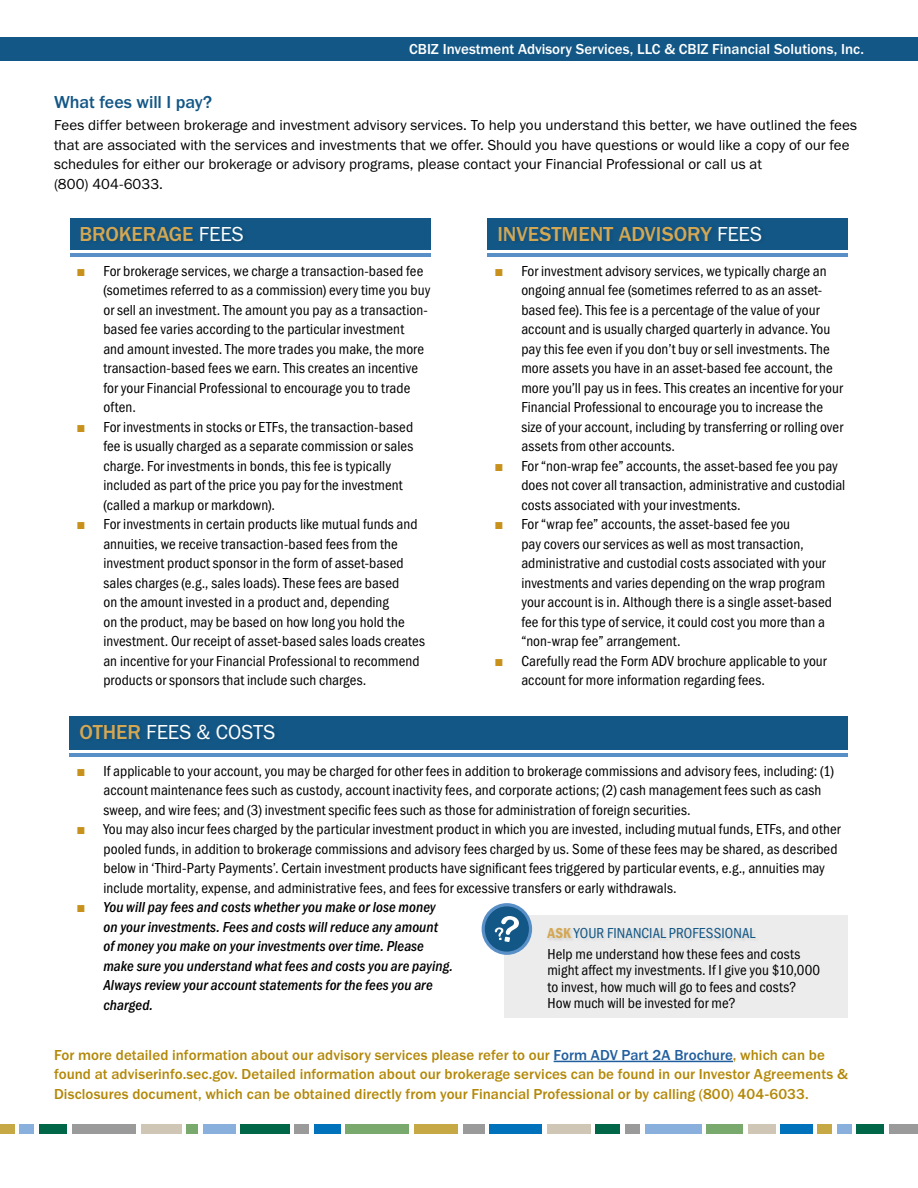
<style>
.page{position:relative;width:918px;height:1188px;background:#fff}
.page>*{position:absolute;margin:0;border:0;box-sizing:border-box;transform-origin:0 0}
.t1{font:500 21px "Franklin Gothic URW";color:#d4a752}
.t2{font:21px "Franklin Gothic URW Boo";letter-spacing:-.005em;color:#fff}
.t3{font:500 18px "Franklin Gothic URW";letter-spacing:-.005em;color:#135786}
.t4{font:15px/19.5px "Franklin Gothic URW Cond";letter-spacing:.005em;color:#000}
.t5{font:15px/19.5px "Franklin Gothic URW Boo";color:#000}
.t6{font:500 15px/19.5px "Franklin Gothic URW";letter-spacing:.005em;color:#b38808}
.t7{font:15px/19.5px "Franklin Gothic URW Con Med Ita";letter-spacing:.005em;color:#000}
.t8{font:15px/16.5px "Franklin Gothic URW Cond";letter-spacing:.005em;color:#000101}
.t9{font:500 15px "Franklin Gothic URW";color:#fff}
.s1{font-family:"Franklin Gothic URW Boo";font-weight:400;color:#fff}
.s2{font-family:"Arial";color:#c7911b}
.s3{font-family:"Franklin Gothic URW";font-weight:500;color:#d4a752}
.s4{color:#215e9e}
.s5{font-family:"Franklin Gothic URW Con Dem";color:#d4a752}
.s6{color:#135786}
</style>
<div class="page">
<div style="left:0;top:37px;width:918px;height:24px;background:#135786"></div>
<div style="left:20px;top:1124px;width:14px;height:10px;background:#89afdd"></div>
<div style="left:0;top:1124px;width:15px;height:10px;background:#c6a845"></div>
<div style="left:39px;top:1124px;width:28px;height:10px;background:#006648"></div>
<div style="left:72px;top:1124px;width:64px;height:10px;background:#9a9a9b"></div>
<div style="left:141px;top:1124px;width:41px;height:10px;background:#cfc6b5"></div>
<div style="left:186px;top:1124px;width:12px;height:10px;background:#79a96d"></div>
<div style="left:203px;top:1124px;width:33px;height:10px;background:#89afdd"></div>
<div style="left:240px;top:1124px;width:50px;height:10px;background:#006648"></div>
<div style="left:596px;top:1124px;width:24px;height:10px;background:#006648"></div>
<div style="left:294px;top:1124px;width:15px;height:10px;background:#9a9a9b"></div>
<div style="left:625px;top:1124px;width:15px;height:10px;background:#9a9a9b"></div>
<div style="left:645px;top:1124px;width:56px;height:10px;background:#89afdd"></div>
<div style="left:463px;top:1124px;width:21px;height:10px;background:#9a9a9b"></div>
<div style="left:345px;top:1124px;width:64px;height:10px;background:#79a96d"></div>
<div style="left:706px;top:1124px;width:37px;height:10px;background:#79a96d"></div>
<div style="left:314px;top:1124px;width:27px;height:10px;background:#0072bc"></div>
<div style="left:489px;top:1124px;width:53px;height:10px;background:#0072bc"></div>
<div style="left:780px;top:1124px;width:32px;height:10px;background:#0072bc"></div>
<div style="left:414px;top:1124px;width:44px;height:10px;background:#c6a845"></div>
<div style="left:547px;top:1124px;width:44px;height:10px;background:#cfc6b5"></div>
<div style="left:748px;top:1124px;width:27px;height:10px;background:#cfc6b5"></div>
<div style="left:837px;top:1124px;width:14px;height:10px;background:#89afdd"></div>
<div style="left:817px;top:1124px;width:15px;height:10px;background:#c6a845"></div>
<div style="left:856px;top:1124px;width:28px;height:10px;background:#006648"></div>
<div style="left:889px;top:1124px;width:29px;height:10px;background:#9a9a9b"></div>
<div style="left:488px;top:218px;width:360px;height:32px;background:#135786"></div>
<div style="left:500px;top:226px;width:265px;height:18px;background:#125380"></div>
<hr style="left:488px;top:254px;width:360px;height:3px;background:#588fc6">
<div style="left:70px;top:218px;width:360px;height:32px;background:#135786"></div>
<div style="left:82px;top:226px;width:165px;height:18px;background:#125380"></div>
<hr style="left:70px;top:254px;width:360px;height:3px;background:#588fc6">
<div style="left:70px;top:716px;width:778px;height:33px;background:#135786"></div>
<div style="left:80px;top:724px;width:200px;height:18px;background:#125481"></div>
<hr style="left:70px;top:753px;width:778px;height:4px;background:#588fc6">
<hr style="left:554px;top:1061px;width:179px;height:1px;background:#215e9e">
<div style="left:504px;top:916px;width:344px;height:102px;background:#e6e6e6"></div>
<svg style="left:484px;top:905px;width:46px;height:48px"></svg>
<div style="left:482px;top:903px;width:50px;height:52px;border:4px solid #588fc6;border-radius:50%"></div>
<div style="left:485px;top:906px;width:44px;height:46px;background:#135786;border-radius:50%"></div>
<svg style="left:495px;top:916px;width:24px;height:26px"></svg>
<p class="t9" style="left:409px;top:40px;width:456px">CBIZ Investment Advisory Services, LLC &amp; CBIZ Financial Solutions, Inc.</p>
<p class="t3" style="left:54px;top:91px;width:160px">What fees will I pay?</p>
<p class="t5" style="left:54px;top:115px;width:805px">Fees differ between brokerage and investment advisory services. To help you understand this better, we have outlined the fees that are associated with the services and investments that we offer. Should you have questions or would like a copy of our fee schedules for either our brokerage or advisory programs, please contact your Financial Professional or call us at<br>(800) 404-6033.</p>
<h1 class="t1" style="left:79px;top:221px;width:166px">BROKERAGE <span class="s1">FEES</span></h1>
<p class="t4" style="left:103px;top:260px;width:328px;text-indent:-27px"><span class="s2">■</span> For brokerage services, we charge a transaction-based fee (sometimes referred to as a commission) every time you buy or sell an investment. The amount you pay as a transaction&shy;based fee varies according to the particular investment<br>and amount invested. The more trades you make, the more transaction-based fees we earn. This creates an incentive for your Financial Professional to encourage you to trade often.</p>
<p class="t4" style="left:103px;top:416px;width:311px;text-indent:-27px"><span class="s2">■</span> For investments in stocks or ETFs, the transaction-based fee is usually charged as a separate commission or sales charge. For investments in bonds, this fee is typically included as part of the price you pay for the investment (called a markup or markdown).</p>
<p class="t4" style="left:103px;top:513px;width:323px;text-indent:-27px"><span class="s2">■</span> For investments in certain products like mutual funds and annuities, we receive transaction-based fees from the investment product sponsor in the form of asset-based sales charges (e.g., sales loads). These fees are based<br>on the amount invested in a product and, depending<br>on the product, may be based on how long you hold the investment. Our receipt of asset-based sales loads creates an incentive for your Financial Professional to recommend products or sponsors that include such charges.</p>
<h1 class="t2" style="left:79px;top:719px;width:197px"><span class="s3">OTHER</span> FEES &amp; COSTS</h1>
<p class="t4" style="left:103px;top:760px;width:732px;text-indent:-27px"><span class="s2">■</span> If applicable to your account, you may be charged for other fees in addition to brokerage commissions and advisory fees, including: (1) account maintenance fees such as custody, account inactivity fees, and corporate actions; (2) cash management fees such as cash sweep, and wire fees; and (3) investment specific fees such as those for administration of foreign securities.</p>
<p class="t4" style="left:103px;top:819px;width:739px;text-indent:-27px"><span class="s2">■</span> You may also incur fees charged by the particular investment product in which you are invested, including mutual funds, ETFs, and other pooled funds, in addition to brokerage commissions and advisory fees charged by us. Some of these fees may be shared, as described below in ‘Third-Party Payments’. Certain investment products have significant fees triggered by particular events, e.g., annuities may include mortality, expense, and administrative fees, and fees for excessive transfers or early withdrawals.</p>
<p class="t7" style="left:103px;top:897px;width:351px;text-indent:-27px"><span class="s2">■</span> You will pay fees and costs whether you make or lose money on your investments. Fees and costs will reduce any amount<br>of money you make on your investments over time. Please make sure you understand what fees and costs you are paying.<br>Always review your account statements for the fees you are charged.</p>
<p class="t6" style="left:54px;top:1045px;width:795px">For more detailed information about our advisory services please refer to our <span class="s4">Form ADV Part 2A Brochure</span>, which can be found at adviserinfo.sec.gov. Detailed information about our brokerage services can be found in our Investor Agreements &amp;<br>Disclosures document, which can be obtained directly from your Financial Professional or by calling (800) 404-6033.</p>
<h1 class="t1" style="left:497px;top:221px;width:266px">INVESTMENT ADVISORY <span class="s1">FEES</span></h1>
<p class="t4" style="left:521px;top:260px;width:323px;text-indent:-27px"><span class="s2">■</span> For investment advisory services, we typically charge an ongoing annual fee (sometimes referred to as an asset&shy;based fee). This fee is a percentage of the value of your account and is usually charged quarterly in advance. You pay this fee even if you don’t buy or sell investments. The more assets you have in an asset-based fee account, the more you’ll pay us in fees. This creates an incentive for your Financial Professional to encourage you to increase the size of your account, including by transferring or rolling over assets from other accounts.</p>
<p class="t4" style="left:521px;top:455px;width:325px;text-indent:-27px"><span class="s2">■</span> For “non-wrap fee” accounts, the asset-based fee you pay does not cover all transaction, administrative and custodial costs associated with your investments.</p>
<p class="t4" style="left:521px;top:513px;width:312px;text-indent:-27px"><span class="s2">■</span> For “wrap fee” accounts, the asset-based fee you<br>pay covers our services as well as most transaction, administrative and custodial costs associated with your investments and varies depending on the wrap program your account is in. Although there is a single asset-based fee for this type of service, it could cost you more than a “non-wrap fee” arrangement.</p>
<p class="t4" style="left:521px;top:650px;width:307px;text-indent:-27px"><span class="s2">■</span> Carefully read the Form ADV brochure applicable to your account for more information regarding fees.</p>
<p class="t8" style="left:548px;top:921px;width:254px;line-height:21.1px"><span class="s5">ASK</span> <span class="s6">YOUR FINANCIAL PROFESSIONAL<br></span>Help me understand how these fees and costs</p>
<p class="t8" style="left:548px;top:961px;width:274px">might affect my investments. If I give you $10,000 to invest, how much will go to fees and costs?<br>How much will be invested for me?</p>
</div>
